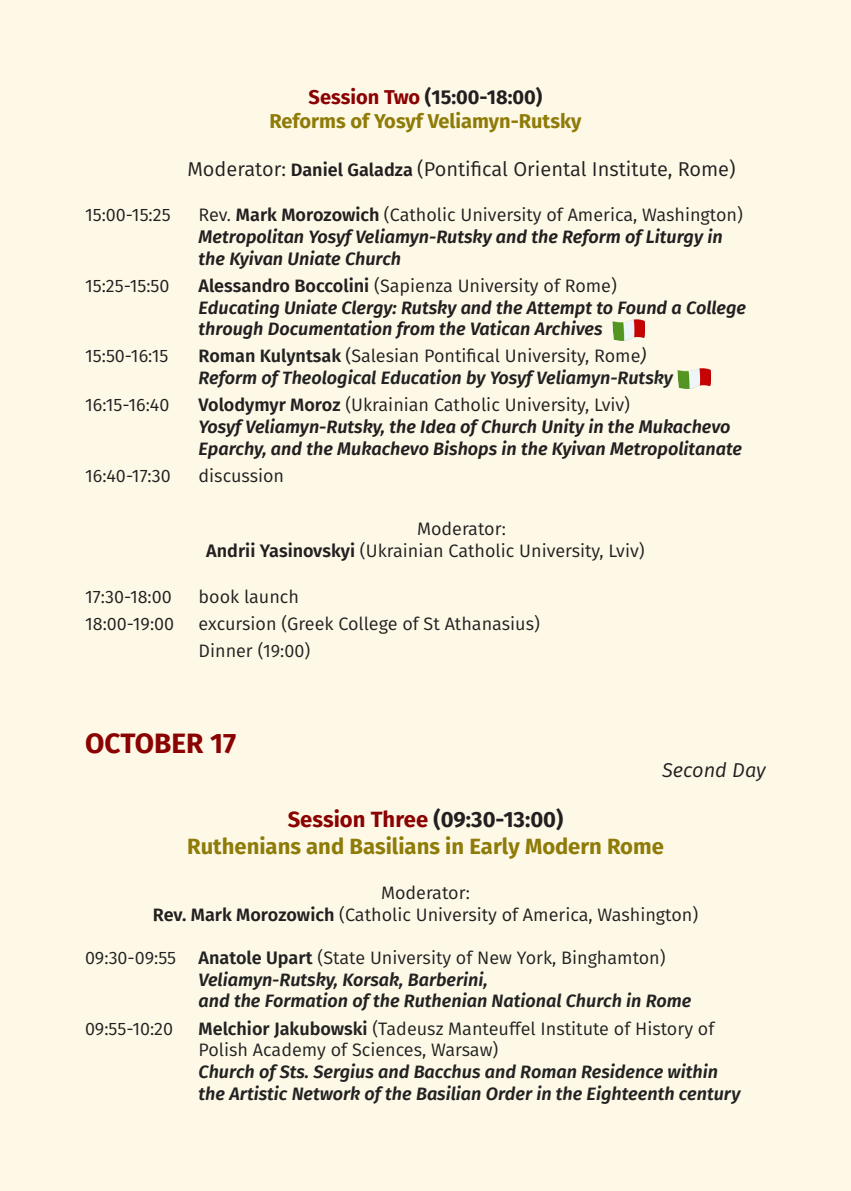
<style>
.page{position:relative;width:851px;height:1191px;background:#fff}
.page>*{position:absolute;margin:0;border:0;box-sizing:border-box;transform-origin:0 0}
.Дат{font:700 28px "Fira Sans";color:#8b0202}
.t1{font:700 22px "Fira Sans";color:#8f7b08}
.t2{font:700 22px "Fira Sans";color:#231f20}
.t3{font:20px "Fira Sans";color:#231f20}
.t4{font:700 20px "Fira Sans";color:#8f7b08}
.t5{font:700 20px "Fira Sans";color:#231f20}
.t6{font:italic 20px "Fira Sans";color:#231f20}
.Подіїї{font:italic 600 18px/21.6px "Fira Sans";color:#222}
.Подіїї-2{font:italic 600 18px/21.6px "Fira Sans";color:#231f20}
.Подіїї-3{font:18px/21.6px "Fira Sans";color:#231f20}
.Подіїї-4{font:18px "Fira Sans";color:#222}
.s1{color:#8b0202}
.s2{font-weight:600;font-size:18px}
.s3{font-weight:400;font-style:normal}
.s4{font-style:normal}
.s5{font-weight:400;font-style:normal;color:#231f20}
.s6{font-weight:400;color:#231f20}
.s7{font-weight:600}
</style>
<div class="page">
<div style="left:0;top:0;width:850px;height:1191px;background:#fef9e7"></div>
<img style="left:612px;top:319px;width:32px;height:22px">
<img style="left:677px;top:368px;width:33px;height:21px">
<p class="t5" style="left:308px;top:83px;width:235px"><span class="s1">Session Two</span> (15:00-18:00)</p>
<p class="t4" style="left:269px;top:107px;width:313px">Reforms of Yosyf Veliamyn-Rutsky</p>
<p class="t3" style="left:187px;top:154px;width:549px">Moderator: <span class="s2">Daniel Galadza</span> (Pontifical Oriental Institute, Rome)</p>
<p class="Подіїї-3" style="left:85px;top:204px;width:87px">15:00-15:25</p>
<p class="Подіїї-2" style="left:198px;top:203px;width:545px"><span class="s3">Rev.</span> <span class="s4">Mark Morozowich</span> <span class="s3">(Catholic University of America, Washington)<br></span>Metropolitan Yosyf Veliamyn-Rutsky and the Reform of Liturgy in the Kyivan Uniate Church</p>
<p class="Подіїї-3" style="left:85px;top:274px;width:86px">15:25-15:50</p>
<p class="Подіїї-2" style="left:198px;top:274px;width:549px"><span class="s4">Alessandro Boccolini</span> <span class="s3">(Sapienza University of Rome)<br></span>Educating Uniate Clergy: Rutsky and the Attempt to Found a College through Documentation from the Vatican Archives</p>
<p class="Подіїї-3" style="left:85px;top:345px;width:85px">15:50-16:15</p>
<p class="Подіїї" style="left:198px;top:344px;width:476px"><span class="s4">Roman Kulyntsak</span> <span class="s3">(</span><span class="s5">Salesian Pontifical University, Rome</span><span class="s6">)<br></span>Reform of Theological Education by Yosyf Veliamyn-Rutsky</p>
<p class="Подіїї-3" style="left:85px;top:394px;width:86px">16:15-16:40</p>
<p class="Подіїї-2" style="left:198px;top:393px;width:545px"><span class="s4">Volodymyr Moroz</span> <span class="s3">(Ukrainian Catholic University, Lviv)<br></span>Yosyf Veliamyn-Rutsky, the Idea of Church Unity in the Mukachevo<br>Eparchy, and the Mukachevo Bishops in the Kyivan Metropolitanate</p>
<p class="Подіїї-3" style="left:85px;top:464px;width:87px">16:40-17:30</p>
<p class="Подіїї-3" style="left:198px;top:464px;width:87px">discussion</p>
<p class="Подіїї-3" style="left:206px;top:518px;width:440px;text-indent:211px">Moderator:<br><span class="s7">Andrii Yasinovskyi</span> (Ukrainian Catholic University, Lviv)</p>
<p class="Подіїї-3" style="left:85px;top:585px;width:88px">17:30-18:00</p>
<p class="Подіїї-3" style="left:198px;top:585px;width:102px">book launch</p>
<p class="Подіїї-3" style="left:85px;top:612px;width:91px">18:00-19:00</p>
<p class="Подіїї-3" style="left:198px;top:612px;width:343px">excursion (Greek College of St Athanasius)</p>
<p class="Подіїї-4" style="left:198px;top:637px;width:113px">Dinner (19:00)</p>
<p class="Дат" style="left:85px;top:723px;width:152px">OCTOBER 17</p>
<p class="t6" style="left:662px;top:755px;width:105px">Second Day</p>
<p class="t2" style="left:288px;top:804px;width:277px"><span class="s1">Session Three</span> (09:30-13:00)</p>
<p class="t1" style="left:187px;top:830px;width:478px">Ruthenians and Basilians in Early Modern Rome</p>
<p class="Подіїї-3" style="left:153px;top:882px;width:547px;text-align:center">Moderator:<br><span class="s7">Rev. Mark Morozowich</span> (Catholic University of America, Washington)</p>
<p class="Подіїї" style="left:198px;top:946px;width:494px;text-indent:-113px"><span class="s3">09:30-09:55</span> <span class="s4">Anatole Upart</span> <span class="s3">(State University of New York, Binghamton)<br></span>Veliamyn-Rutsky, Korsak, Barberini,<br>and the Formation of the Ruthenian National Church in Rome</p>
<p class="Подіїї-4" style="left:85px;top:1015px;width:90px">09:55-10:20</p>
<p class="Подіїї" style="left:198px;top:1016px;width:543px"><span class="s4">Melchior Jakubowski</span> <span class="s3">(Tadeusz Manteuffel Institute of History of Polish Academy of Sciences, Warsaw)<br></span>Church of Sts. Sergius and Bacchus and Roman Residence within the Artistic Network of the Basilian Order in the Eighteenth century</p>
</div>
